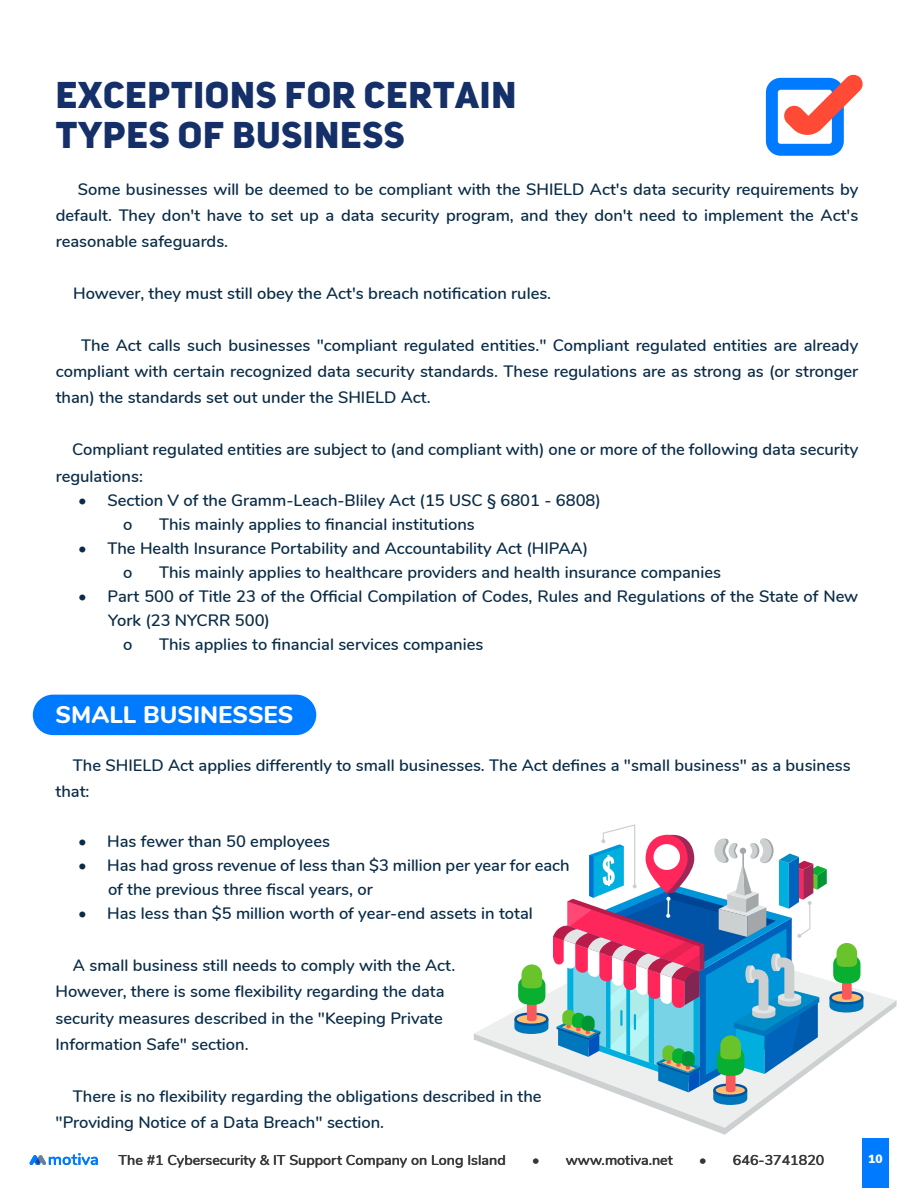
<style>
.page{position:relative;width:918px;height:1188px;background:#fff}
.page>*{position:absolute;margin:0;border:0;box-sizing:border-box;transform-origin:0 0}
.t1{font:36.9px/39.6px "Bold";letter-spacing:.02em;color:#152f69}
.t2{font:800 24px "Nunito";color:#fff}
.t3{font:600 16.5px/26.1px "Nunito";color:#0a2c47}
.t4{font:600 14.25px "Nunito";color:#383838}
.t5{font:900 12px "Nunito";color:#fff}
</style>
<div class="page">
<div style="left:862px;top:1138px;width:26px;height:50px;background:#007aff"></div>
<svg style="left:29px;top:1153px;width:69px;height:12px"></svg>
<svg style="left:766px;top:74px;width:97px;height:82px"></svg>
<div style="left:33px;top:695px;width:283px;height:40px;background:#007aff;border-radius:20px"></div>
<svg style="left:474px;top:1000px;width:423px;height:135px"></svg>
<svg style="left:514px;top:824px;width:349px;height:281px"></svg>
<h1 class="t1" style="left:56px;top:75px;width:462px">EXCEPTIONS FOR CERTAIN<br>TYPES OF BUSINESS</h1>
<p class="t3" style="left:56px;top:175px;width:804px;text-align:justify;text-indent:22px">Some businesses will be deemed to be compliant with the SHIELD Act's data security requirements by default. They don't have to set up a data security program, and they don't need to implement the Act's reasonable safeguards.</p>
<p class="t3" style="left:73px;top:279px;width:480px">However, they must still obey the Act's breach notification rules.</p>
<p class="t3" style="left:56px;top:331px;width:804px;text-align:justify;text-indent:25px">The Act calls such businesses "compliant regulated entities." Compliant regulated entities are already compliant with certain recognized data security standards. These regulations are as strong as (or stronger than) the standards set out under the SHIELD Act.</p>
<p class="t3" style="left:56px;top:436px;width:804px;text-indent:16px">Compliant regulated entities are subject to (and compliant with) one or more of the following data security regulations:</p>
<p class="t3" style="left:123px;top:487px;width:479px;line-height:24px;text-indent:-45px">• Section V of the Gramm-Leach-Bliley Act (15 USC § 6801 - 6808) o</p>
<p class="t3" style="left:159px;top:510px;width:317px">This mainly applies to financial institutions</p>
<p class="t3" style="left:123px;top:535px;width:466px;line-height:24px;text-indent:-45px">• The Health Insurance Portability and Accountability Act (HIPAA) o</p>
<p class="t3" style="left:159px;top:558px;width:564px">This mainly applies to healthcare providers and health insurance companies</p>
<p class="t3" style="left:78px;top:582px;width:782px">• Part 500 of Title 23 of the Official Compilation of Codes, Rules and Regulations of the State of New</p>
<p class="t3" style="left:108px;top:606px;width:163px">York (23 NYCRR 500)</p>
<p class="t3" style="left:123px;top:630px;width:11px">o</p>
<p class="t3" style="left:159px;top:630px;width:326px">This applies to financial services companies</p>
<h2 class="t2" style="left:56px;top:697px;width:239px">SMALL BUSINESSES</h2>
<p class="t3" style="left:56px;top:751px;width:797px;text-indent:17px">The SHIELD Act applies differently to small businesses. The Act defines a "small business" as a business that:</p>
<p class="t3" style="left:78px;top:827px;width:253px">• Has fewer than 50 employees</p>
<p class="t3" style="left:108px;top:852px;width:463px;line-height:24px;text-indent:-30px">• Has had gross revenue of less than $3 million per year for each of the previous three fiscal years, or</p>
<p class="t3" style="left:78px;top:899px;width:456px">• Has less than $5 million worth of year-end assets in total</p>
<p class="t3" style="left:56px;top:952px;width:401px;text-indent:17px">A small business still needs to comply with the Act.<br>However, there is some flexibility regarding the data security measures described in the "Keeping Private Information Safe" section.</p>
<p class="t3" style="left:56px;top:1082px;width:488px;text-indent:17px">There is no flexibility regarding the obligations described in the "Providing Notice of a Data Breach" section.</p>
<p class="t4" style="left:119px;top:1149px;width:389px">The #1 Cybersecurity &amp; IT Support Company on Long Island</p>
<p class="t4" style="left:532px;top:1149px;width:142px">• www.motiva.net</p>
<p class="t4" style="left:699px;top:1149px;width:127px">• 646-3741820</p>
<p class="t5" style="left:868px;top:1150px;width:16px">1 05</p>
</div>
